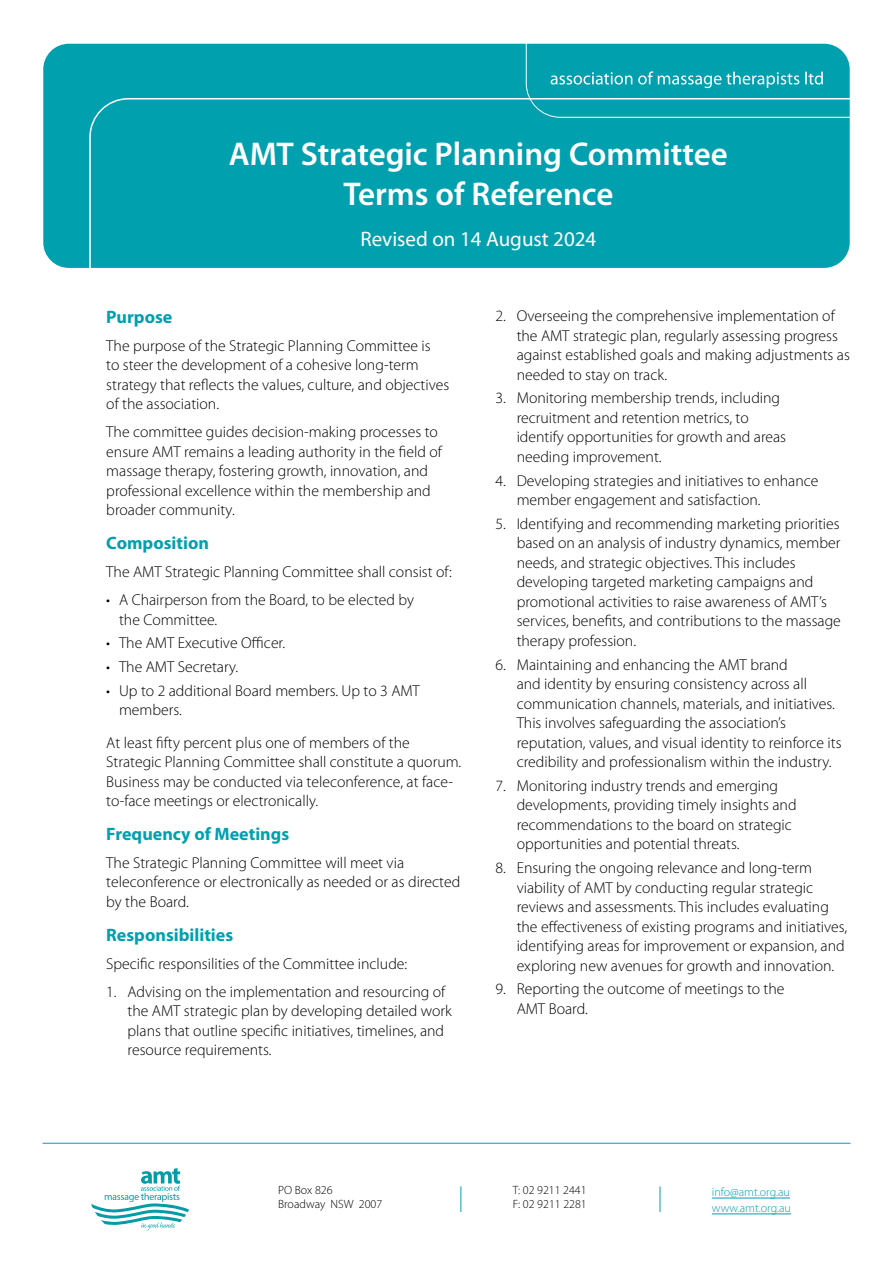
<style>
.page{position:relative;width:893px;height:1263px;background:#fff}
.page>*{position:absolute;margin:0;border:0;box-sizing:border-box;transform-origin:0 0}
.t1{font:600 33px/40.2px "Myriad Pro";color:#fff;text-align:center}
.t2{font:21px "Myriad Pro";color:#fff}
.t3{font:700 18px "Myriad Pro";color:#00a0af}
.t4{font:300 15.75px/19.5px "Myriad Pro";color:#000}
.t5{font:300 12px/14.4px "Myriad Pro";color:#000}
.t6{font:300 12px/15.9px "Myriad Pro";color:#00a0af}
</style>
<div class="page">
<div style="left:43px;top:44px;width:807px;height:224px;background:#00a0af;border-radius:26px"></div>
<svg style="left:551px;top:71px;width:272px;height:17px"></svg>
<div style="left:526px;top:9px;width:361px;height:109px;border:1px solid #fff;border-radius:34px"></div>
<svg style="left:89px;top:98px;width:795px;height:170px"></svg>
<svg style="left:91px;top:1168px;width:98px;height:62px"></svg>
<svg style="left:460px;top:1186px;width:1px;height:26px"></svg>
<svg style="left:660px;top:1186px;width:1px;height:26px"></svg>
<hr style="left:712px;top:1198px;width:78px;height:1px;background:#00a0af">
<hr style="left:712px;top:1213px;width:79px;height:1px;background:#00a0af">
<hr style="left:43px;top:1143px;width:807px;height:1px;background:#00a0af">
<h1 class="t1" style="left:229px;top:133px;width:501px">AMT Strategic Planning Committee<br>Terms of Reference</h1>
<h2 class="t2" style="left:360px;top:226px;width:237px">Revised on 14 August 2024</h2>
<p class="t3" style="left:106px;top:305px;width:68px">Purpose</p>
<p class="t4" style="left:106px;top:336px;width:345px">The purpose of the Strategic Planning Committee is<br>to steer the development of a cohesive long-term strategy that reflects the values, culture, and objectives of the association.</p>
<p class="t4" style="left:106px;top:422px;width:337px">The committee guides decision-making processes to ensure AMT remains a leading authority in the field of massage therapy, fostering growth, innovation, and professional excellence within the membership and broader community.</p>
<p class="t3" style="left:106px;top:531px;width:104px">Composition</p>
<p class="t4" style="left:106px;top:562px;width:347px">The AMT Strategic Planning Committee shall consist of:</p>
<p class="t4" style="left:119px;top:590px;width:296px;text-indent:-13px">• A Chairperson from the Board, to be elected by the Committee.</p>
<p class="t4" style="left:106px;top:633px;width:181px">• The AMT Executive Officer.</p>
<p class="t4" style="left:106px;top:657px;width:133px">• The AMT Secretary.</p>
<p class="t4" style="left:119px;top:681px;width:302px;text-indent:-13px">• Up to 2 additional Board members. Up to 3 AMT members.</p>
<p class="t4" style="left:106px;top:732px;width:357px">At least fifty percent plus one of members of the Strategic Planning Committee shall constitute a quorum.<br>Business may be conducted via teleconference, at face&shy;to-face meetings or electronically.</p>
<p class="t3" style="left:106px;top:822px;width:184px">Frequency of Meetings</p>
<p class="t4" style="left:106px;top:853px;width:355px">The Strategic Planning Committee will meet via teleconference or electronically as needed or as directed by the Board.</p>
<p class="t3" style="left:106px;top:923px;width:128px">Responsibilities</p>
<p class="t4" style="left:106px;top:953px;width:302px">Specific responsilities of the Committee include:</p>
<p class="t4" style="left:128px;top:981px;width:326px;text-indent:-21px">1. Advising on the implementation and resourcing of the AMT strategic plan by developing detailed work plans that outline specific initiatives, timelines, and resource requirements.</p>
<p class="t4" style="left:517px;top:306px;width:335px;text-indent:-21px">2. Overseeing the comprehensive implementation of the AMT strategic plan, regularly assessing progress against established goals and making adjustments as needed to stay on track.</p>
<p class="t4" style="left:517px;top:388px;width:271px;text-indent:-21px">3. Monitoring membership trends, including recruitment and retention metrics, to identify opportunities for growth and areas needing improvement.</p>
<p class="t4" style="left:517px;top:470px;width:303px;text-indent:-21px">4. Developing strategies and initiatives to enhance member engagement and satisfaction.</p>
<p class="t4" style="left:517px;top:514px;width:326px;text-indent:-21px">5. Identifying and recommending marketing priorities based on an analysis of industry dynamics, member needs, and strategic objectives. This includes developing targeted marketing campaigns and promotional activities to raise awareness of AMT’s services, benefits, and contributions to the massage therapy profession.</p>
<p class="t4" style="left:517px;top:654px;width:326px;text-indent:-21px">6. Maintaining and enhancing the AMT brand<br>and identity by ensuring consistency across all communication channels, materials, and initiatives.<br>This involves safeguarding the association’s reputation, values, and visual identity to reinforce its credibility and professionalism within the industry.</p>
<p class="t4" style="left:517px;top:776px;width:281px;text-indent:-21px">7. Monitoring industry trends and emerging developments, providing timely insights and recommendations to the board on strategic opportunities and potential threats.</p>
<p class="t4" style="left:517px;top:858px;width:332px;text-indent:-21px">8. Ensuring the ongoing relevance and long-term viability of AMT by conducting regular strategic reviews and assessments. This includes evaluating the effectiveness of existing programs and initiatives, identifying areas for improvement or expansion, and exploring new avenues for growth and innovation.</p>
<p class="t4" style="left:517px;top:979px;width:269px;text-indent:-21px">9. Reporting the outcome of meetings to the<br>AMT Board.</p>
<p class="t5" style="left:278px;top:1182px;width:106px">PO Box 826<br>Broadway NSW 2007</p>
<p class="t5" style="left:513px;top:1182px;width:75px">T: 02 9211 2441<br>F: 02 9211 2281</p>
<p class="t6" style="left:712px;top:1184px;width:81px">info@amt.org.au www.amt.org.au</p>
</div>
